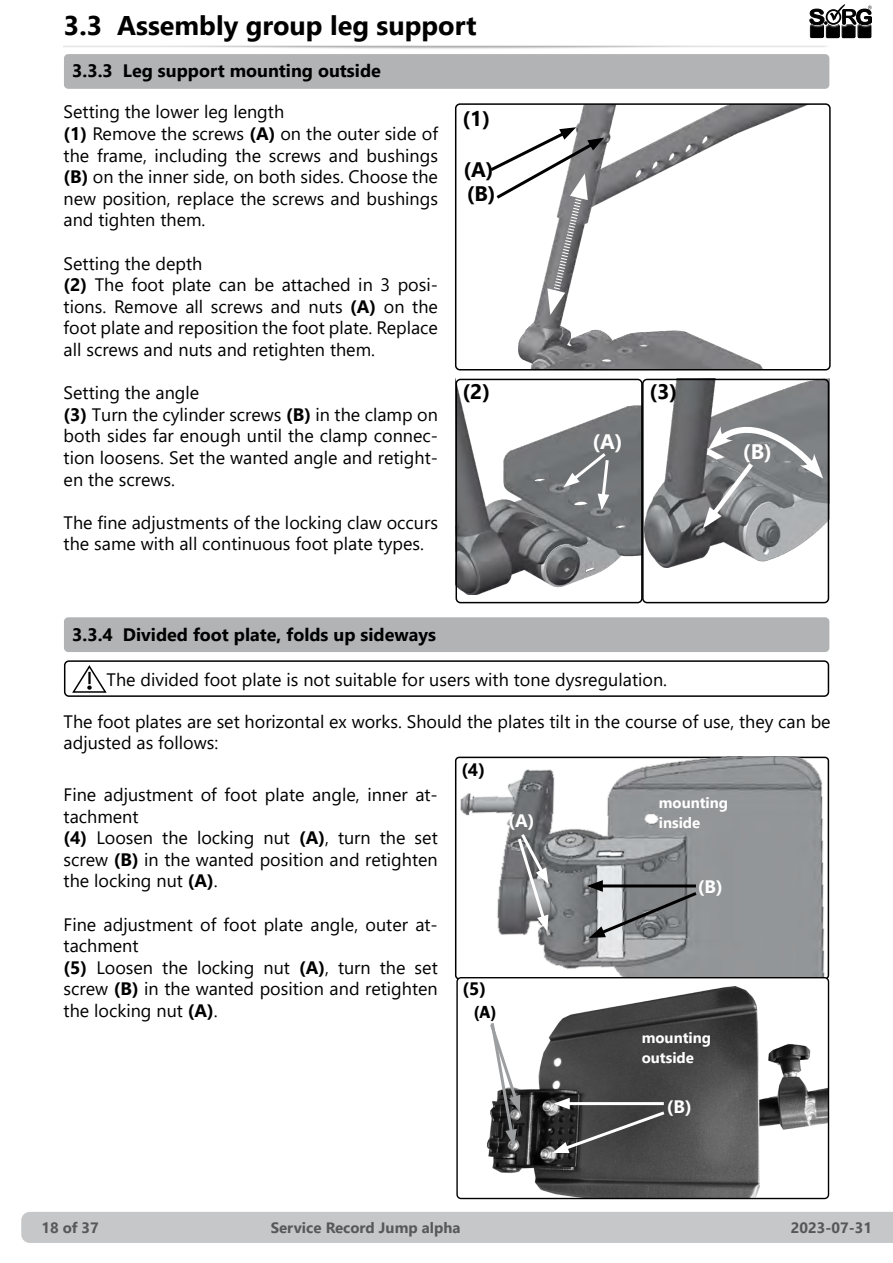
<style>
.page{position:relative;width:893px;height:1263px;background:#fff}
.page>*{position:absolute;margin:0;border:0;box-sizing:border-box;transform-origin:0 0}
.t1{font:700 27px "Segoe UI";color:#000}
.t2{font:700 21px/24.2px "Segoe UI";color:#000}
.t3{font:700 21px "Segoe UI";color:#fff}
.t4{font:18px/21.6px "Segoe UI";color:#000}
.t5{font:700 18px "Segoe UI";color:#000}
.t6{font:700 18px "Segoe UI";color:#fff}
.t7{font:600 18px "Franklin Gothic";color:#000}
.t8{font:700 15px "Segoe UI";color:#58585a}
.t9{font:700 15px/19.8px "Segoe UI";color:#fff}
.s1{font-weight:700}
</style>
<div class="page">
<div style="left:21px;top:1212px;width:872px;height:31px;background:#c6c7c8"></div>
<svg style="left:810px;top:4px;width:62px;height:34px"></svg>
<div style="left:810px;top:23px;width:15px;height:15px;background:#000;opacity:.75"></div>
<div style="left:64px;top:54px;width:765px;height:35px;background:#b1b3b4;border-radius:4px"></div>
<img style="left:518px;top:106px;width:287px;height:261px">
<div style="left:455px;top:103px;width:376px;height:267px;border:2px solid #000;border-radius:4px"></div>
<img style="left:455px;top:379px;width:185px;height:216px">
<img style="left:645px;top:379px;width:184px;height:188px">
<div style="left:455px;top:379px;width:188px;height:224px;border:2px solid #000;border-radius:4px"></div>
<div style="left:642px;top:379px;width:187px;height:224px;border:2px solid #000;border-radius:4px"></div>
<svg style="left:490px;top:127px;width:114px;height:188px"></svg>
<svg style="left:563px;top:450px;width:47px;height:60px;background:#87898b"></svg>
<svg style="left:703px;top:417px;width:120px;height:111px;background:#8e9092"></svg>
<div style="left:64px;top:617px;width:765px;height:35px;background:#b1b3b4;border-radius:4px"></div>
<svg style="left:72px;top:665px;width:35px;height:28px"></svg>
<img style="left:460px;top:757px;width:369px;height:221px">
<svg style="left:515px;top:831px;width:33px;height:101px"></svg>
<svg style="left:587px;top:880px;width:113px;height:58px;background:#838587"></svg>
<div style="left:64px;top:660px;width:765px;height:37px;border:2px solid #000;border-radius:4px"></div>
<img style="left:458px;top:979px;width:369px;height:218px">
<div style="left:456px;top:977px;width:373px;height:222px;border:1px solid #000;border-radius:4px"></div>
<svg style="left:552px;top:1098px;width:116px;height:55px;background:#565656"></svg>
<svg style="left:488px;top:1020px;width:32px;height:126px"></svg>
<h1 class="t1" style="left:64px;top:0;width:414px">3.3 Assembly group leg support</h1>
<p class="t5" style="left:72px;top:54px;width:310px">3.3.3 Leg support mounting outside</p>
<p class="t4" style="left:64px;top:100px;width:376px">Setting the lower leg length<br><span class="s1">(1)</span> Remove the screws <span class="s1">(A)</span> on the outer side of the frame, including the screws and bushings <span class="s1">(B)</span> on the inner side, on both sides. Choose the new position, replace the screws and bushings and tighten them.</p>
<p class="t4" style="left:64px;top:251px;width:376px">Setting the depth<br><span class="s1">(2)</span> The foot plate can be attached in 3 posi&shy;tions. Remove all screws and nuts <span class="s1">(A)</span> on the foot plate and reposition the foot plate. Replace all screws and nuts and retighten them.</p>
<p class="t4" style="left:64px;top:380px;width:376px">Setting the angle<br><span class="s1">(3)</span> Turn the cylinder screws <span class="s1">(B)</span> in the clamp on both sides far enough until the clamp connec&shy;tion loosens. Set the wanted angle and retight&shy;en the screws.</p>
<p class="t4" style="left:64px;top:510px;width:376px">The fine adjustments of the locking claw occurs the same with all continuous foot plate types.</p>
<p class="t2" style="left:462px;top:104px;width:29px">(1)</p>
<p class="t2" style="left:463px;top:156px;width:34px">(A) (B)</p>
<p class="t2" style="left:463px;top:378px;width:29px">(2)</p>
<p class="t2" style="left:650px;top:378px;width:29px">(3)</p>
<p class="t3" style="left:592px;top:422px;width:32px">(A)</p>
<p class="t3" style="left:743px;top:431px;width:30px">(B)</p>
<p class="t5" style="left:72px;top:617px;width:365px">3.3.4 Divided foot plate, folds up sideways</p>
<p class="t4" style="left:107px;top:667px;width:562px">The divided foot plate is not suitable for users with tone dysregulation.</p>
<p class="t4" style="left:64px;top:709px;width:769px">The foot plates are set horizontal ex works. Should the plates tilt in the course of use, they can be adjusted as follows:</p>
<p class="t4" style="left:64px;top:782px;width:376px">Fine adjustment of foot plate angle, inner at&shy;tachment<br><span class="s1">(4)</span> Loosen the locking nut <span class="s1">(A)</span>, turn the set screw <span class="s1">(B)</span> in the wanted position and retighten the locking nut <span class="s1">(A)</span>.</p>
<p class="t4" style="left:64px;top:912px;width:376px">Fine adjustment of foot plate angle, outer at&shy;tachment<br><span class="s1">(5)</span> Loosen the locking nut <span class="s1">(A)</span>, turn the set screw <span class="s1">(B)</span> in the wanted position and retighten the locking nut <span class="s1">(A)</span>.</p>
<p class="t5" style="left:461px;top:753px;width:25px">(4)</p>
<p class="t9" style="left:659px;top:792px;width:71px">mounting</p>
<p class="t6" style="left:508px;top:804px;width:27px">(A)</p>
<p class="t9" style="left:659px;top:812px;width:43px">inside</p>
<p class="t6" style="left:698px;top:869px;width:26px">(B)</p>
<p class="t5" style="left:462px;top:972px;width:25px">(5)</p>
<p class="t7" style="left:474px;top:1000px;width:23px">(A)</p>
<p class="t9" style="left:642px;top:1027px;width:71px">mounting outside</p>
<p class="t6" style="left:667px;top:1089px;width:26px">(B)</p>
<p class="t8" style="left:41px;top:1213px;width:59px">18 of 37</p>
<p class="t8" style="left:271px;top:1213px;width:191px">Service Record Jump alpha</p>
<p class="t8" style="left:791px;top:1213px;width:83px">2023-07-31</p>
</div>
